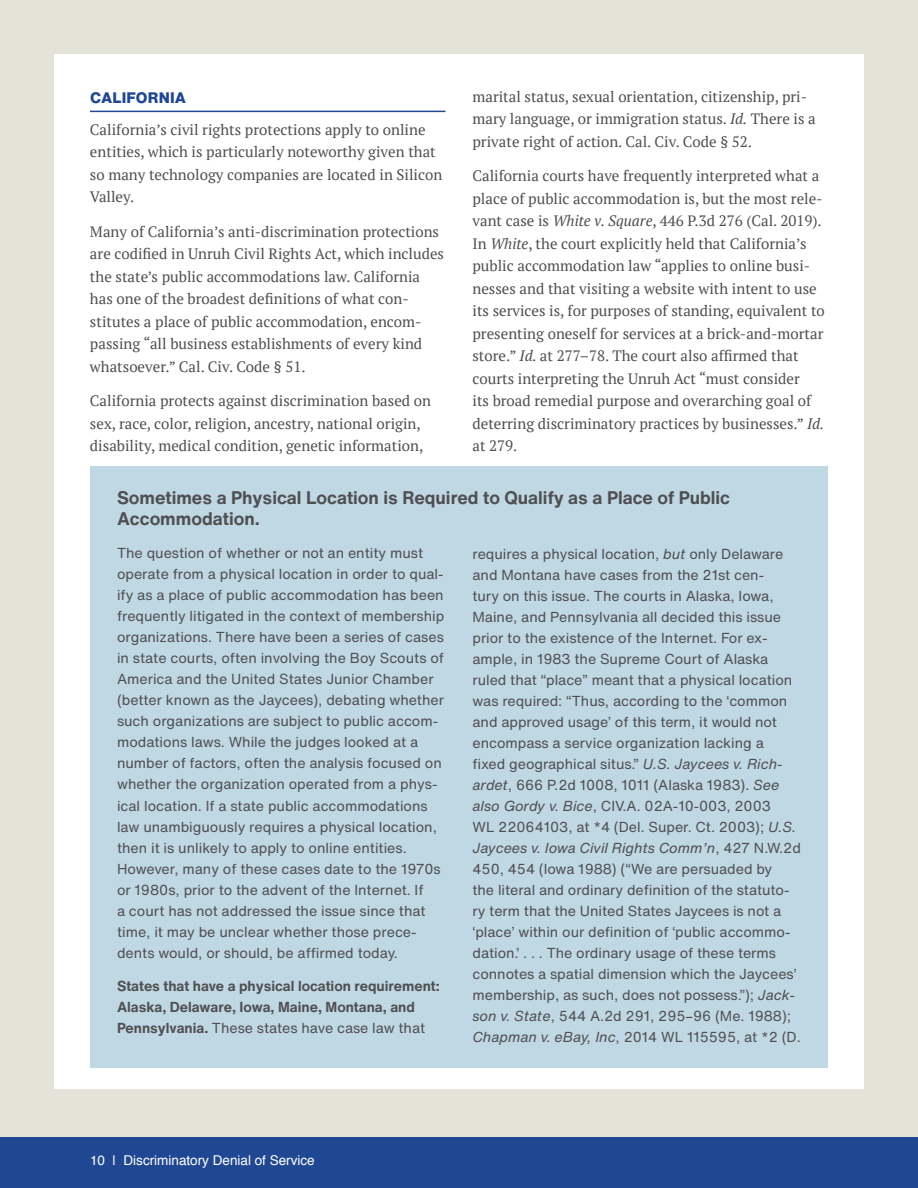
<style>
.page{position:relative;width:918px;height:1188px;background:#e3e3d8}
.page>*{position:absolute;margin:0;border:0;box-sizing:border-box;transform-origin:0 0}
.t1{font:700 18px/21px "Helvetica Now Text";color:#4f4f51}
.t2{font:15px/22.5px "PT Serif";color:#4f4f51}
.t3{font:800 15px "Helvetica Now Text";letter-spacing:.01em;color:#204892}
.t4{font:14.25px/21px "Helvetica Now Text";color:#4f4f51}
.t5{font:700 14.25px/21px "Helvetica Now Text";color:#4f4f51}
.t6{font:13.5px "Helvetica";color:#fff}
.s1{font-style:italic}
.s2{font-weight:400}
</style>
<div class="page">
<div style="left:0;top:1138px;width:918px;height:50px;background:#204892"></div>
<div style="left:54px;top:54px;width:810px;height:1035px;background:#fff"></div>
<div style="left:90px;top:466px;width:738px;height:601px;background:#c0d8e4"></div>
<hr style="left:90px;top:111px;width:356px;height:1px;background:#204892">
<p class="t3" style="left:90px;top:86px;width:98px">CALIFORNIA</p>
<p class="t2" style="left:90px;top:118px;width:354px">California’s civil rights protections apply to online entities, which is particularly noteworthy given that so many technology companies are located in Silicon Valley.</p>
<p class="t2" style="left:90px;top:220px;width:356px">Many of California’s anti-discrimination protections are codified in Unruh Civil Rights Act, which includes the state’s public accommodations law. California has one of the broadest definitions of what con&shy;stitutes a place of public accommodation, encom&shy;passing “all business establishments of every kind whatsoever.” Cal. Civ. Code § 51.</p>
<p class="t2" style="left:90px;top:389px;width:343px">California protects against discrimination based on sex, race, color, religion, ancestry, national origin, disability, medical condition, genetic information,</p>
<p class="t2" style="left:472px;top:85px;width:345px">marital status, sexual orientation, citizenship, pri&shy;mary language, or immigration status. <span class="s1">Id.</span> There is a private right of action. Cal. Civ. Code § 52.</p>
<p class="t2" style="left:472px;top:164px;width:354px">California courts have frequently interpreted what a place of public accommodation is, but the most rele&shy;vant case is <span class="s1">White v. Square</span>, 446 P.3d 276 (Cal. 2019).<br>In <span class="s1">White</span>, the court explicitly held that California’s public accommodation law “applies to online busi&shy;nesses and that visiting a website with intent to use its services is, for purposes of standing, equivalent to presenting oneself for services at a brick-and-mortar store.” <span class="s1">Id.</span> at 277–78. The court also affirmed that courts interpreting the Unruh Act “must consider<br>its broad remedial purpose and overarching goal of deterring discriminatory practices by businesses.” <span class="s1">Id. </span>at 279.</p>
<p class="t1" style="left:117px;top:487px;width:615px">Sometimes a Physical Location is Required to Qualify as a Place of Public<br>Accommodation.</p>
<p class="t4" style="left:117px;top:543px;width:329px">The question of whether or not an entity must operate from a physical location in order to qual&shy;ify as a place of public accommodation has been frequently litigated in the context of membership organizations. There have been a series of cases in state courts, often involving the Boy Scouts of America and the United States Junior Chamber (better known as the Jaycees), debating whether such organizations are subject to public accom&shy;modations laws. While the judges looked at a number of factors, often the analysis focused on whether the organization operated from a phys&shy;ical location. If a state public accommodations law unambiguously requires a physical location, then it is unlikely to apply to online entities.<br>However, many of these cases date to the 1970s or 1980s, prior to the advent of the Internet. If<br>a court has not addressed the issue since that time, it may be unclear whether those prece&shy;dents would, or should, be affirmed today.</p>
<p class="t5" style="left:117px;top:975px;width:324px">States that have a physical location requirement:<br>Alaska, Delaware, Iowa, Maine, Montana, and<br>Pennsylvania. <span class="s2">These states have case law that</span></p>
<p class="t4" style="left:472px;top:543px;width:330px">requires a physical location, <span class="s1">but</span> only Delaware and Montana have cases from the 21st cen-<br>tury on this issue. The courts in Alaska, Iowa, Maine, and Pennsylvania all decided this issue prior to the existence of the Internet. For ex&shy;ample, in 1983 the Supreme Court of Alaska ruled that “place” meant that a physical location was required: “Thus, according to the ‘common and approved usage’ of this term, it would not encompass a service organization lacking a<br>fixed geographical situs.” <span class="s1">U.S. Jaycees v. Rich&shy;ardet</span>, 666 P.2d 1008, 1011 (Alaska 1983). <span class="s1">See also Gordy v. Bice</span>, CIV.A. 02A-10-003, 2003<br>WL 22064103, at *4 (Del. Super. Ct. 2003); <span class="s1">U.S.<br>Jaycees v. Iowa Civil Rights Comm’n</span>, 427 N.W.2d 450, 454 (Iowa 1988) (“We are persuaded by<br>the literal and ordinary definition of the statuto&shy;ry term that the United States Jaycees is not a ‘place’ within our definition of ‘public accommo&shy;dation.’ . . . The ordinary usage of these terms connotes a spatial dimension which the Jaycees’ membership, as such, does not possess.”); <span class="s1">Jack&shy;son v. State</span>, 544 A.2d 291, 295–96 (Me. 1988); <span class="s1">Chapman v. eBay, Inc</span>, 2014 WL 115595, at *2 (D.</p>
<p class="t6" style="left:90px;top:1150px;width:226px">10 | Discriminatory Denial of Service</p>
</div>
